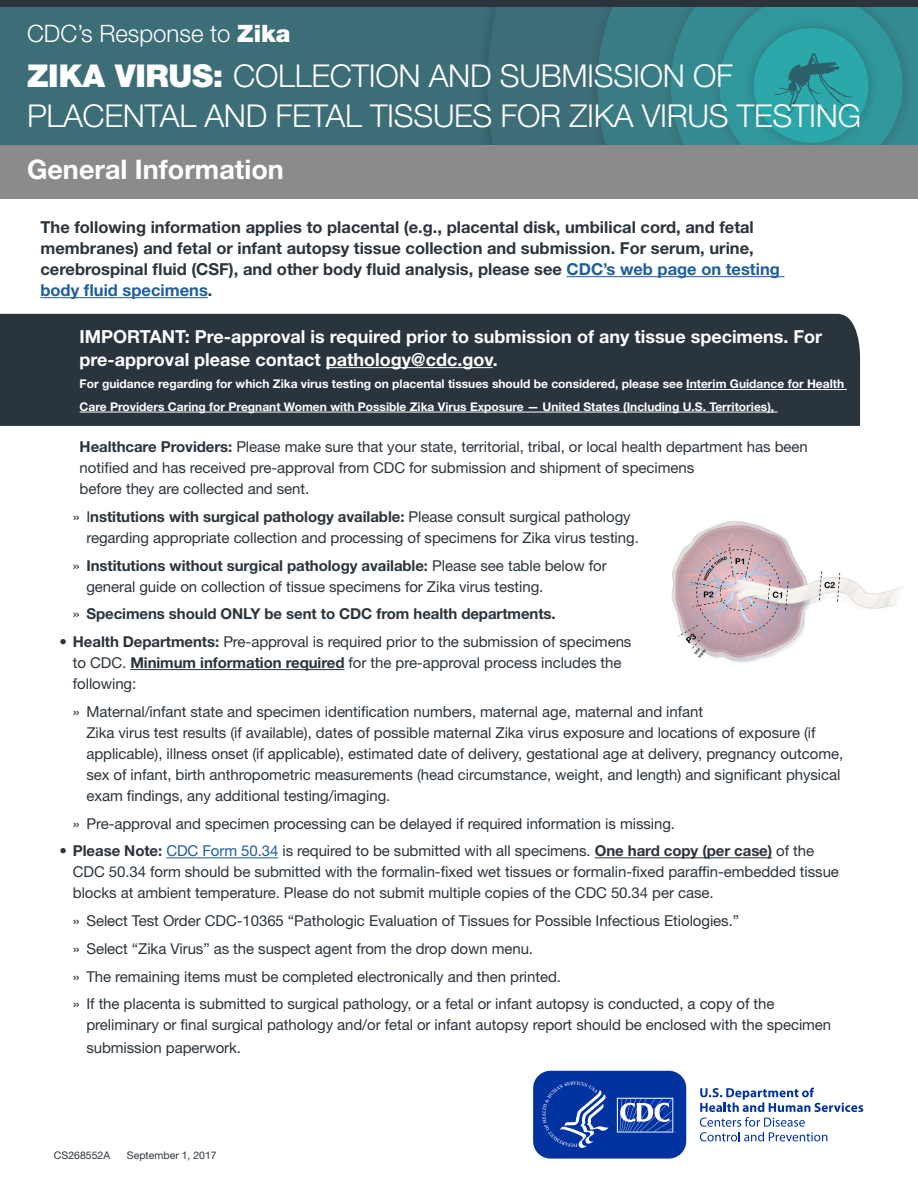
<style>
.page{position:relative;width:918px;height:1188px;background:#fff}
.page>*{position:absolute;margin:0;border:0;box-sizing:border-box;transform-origin:0 0}
.t1{font:300 31.5px/40.5px "Helvetica Neue LT Std";letter-spacing:-.01em;color:#fff}
.Subtitle{font:700 27px "Helvetica Neue LT Std";color:#fff}
.t2{font:300 24px "Helvetica Neue LT Std";color:#fff}
.Body{font:700 18px/22.5px "Helvetica Neue LT Std";color:#fff}
.Intro{font:700 16.5px/21px "Helvetica Neue LT Std";color:#2a343d}
.t3{font:15px/21px "Helvetica Neue LT Std";letter-spacing:-.005em;color:#2a343d}
.t4{font:700 15px "Helvetica Neue LT Std";letter-spacing:-.005em;color:#2a343d}
.Body-2{font:700 12px/22.5px "Helvetica Neue LT Std";color:#fff}
.t5{font:10.5px "Helvetica Neue LT Std";color:#2a343d}
.s1{font-weight:900}
.s2{color:#1f5e9d}
.s3{font-weight:700}
.s4{font-weight:400}
</style>
<div class="page">
<div style="left:0;top:314px;width:860px;height:112px;background:#2a343d"></div>
<div style="left:0;top:0;width:918px;height:163px;background:#3d6e77"></div>
<div style="left:598px;top:7px;width:60px;height:138px;background:#397c83"></div>
<svg style="left:658px;top:7px;width:260px;height:138px;background:#309297"></svg>
<div style="left:0;top:0;width:918px;height:7px;background:#2b333c"></div>
<div style="left:0;top:145px;width:918px;height:54px;background:#8b8b8b"></div>
<hr style="left:567px;top:276px;width:217px;height:1px;background:#1f5e9d">
<hr style="left:40px;top:297px;width:168px;height:1px;background:#1f5e9d">
<hr style="left:326px;top:367px;width:167px;height:1px;background:#fff">
<hr style="left:686px;top:389px;width:161px;height:1px;background:#fff">
<hr style="left:80px;top:412px;width:698px;height:1px;background:#fff">
<hr style="left:130px;top:669px;width:215px;height:1px;background:#2a343d">
<hr style="left:166px;top:857px;width:112px;height:1px;background:#1f5e9d">
<hr style="left:595px;top:857px;width:177px;height:1px;background:#2a343d">
<img style="left:671px;top:521px;width:231px;height:142px">
<svg style="left:700px;top:1088px;width:163px;height:53px"></svg>
<svg style="left:533px;top:1070px;width:154px;height:89px;background:#234ead"></svg>
<p class="t2" style="left:27px;top:19px;width:265px">CDC’s Response to <span class="s1">Zika</span></p>
<p class="t1" style="left:27px;top:55px;width:836px"><span class="s1">ZIKA VIRUS:</span> COLLECTION AND SUBMISSION OF<br>PLACENTAL AND FETAL TISSUES FOR ZIKA VIRUS TESTING</p>
<p class="Subtitle" style="left:27px;top:153px;width:258px">General Information</p>
<p class="Intro" style="left:40px;top:216px;width:741px">The following information applies to placental (e.g., placental disk, umbilical cord, and fetal membranes) and fetal or infant autopsy tissue collection and submission. For serum, urine, cerebrospinal fluid (CSF), and other body fluid analysis, please see <span class="s2">CDC’s web page on testing body fluid specimens</span>.</p>
<p class="Body" style="left:80px;top:325px;width:744px">IMPORTANT: Pre-approval is required prior to submission of any tissue specimens. For pre-approval please contact pathology@cdc.gov.</p>
<p class="Body-2" style="left:80px;top:373px;width:766px">For guidance regarding for which Zika virus testing on placental tissues should be considered, please see Interim Guidance for Health<br>Care Providers Caring for Pregnant Women with Possible Zika Virus Exposure — United States (Including U.S. Territories),</p>
<h2 class="t3" style="left:80px;top:436px;width:730px"><span class="s3">Healthcare Providers:</span> Please make sure that your state, territorial, tribal, or local health department has been notified and has received pre-approval from CDC for submission and shipment of specimens<br>before they are collected and sent.</h2>
<p class="t3" style="left:86px;top:506px;width:554px;text-indent:-14px">» I<span class="s3">nstitutions with surgical pathology available:</span> Please consult surgical pathology regarding appropriate collection and processing of specimens for Zika virus testing.</p>
<p class="t3" style="left:86px;top:555px;width:522px;text-indent:-14px">» <span class="s3">Institutions without surgical pathology available:</span> Please see table below for general guide on collection of tissue specimens for Zika virus testing.</p>
<p class="t4" style="left:73px;top:605px;width:484px"><span class="s4">»</span> Specimens should ONLY be sent to CDC from health departments.</p>
<p class="t3" style="left:73px;top:631px;width:560px;text-indent:-14px"><span class="s3">• Health Departments:</span> Pre-approval is required prior to the submission of specimens to CDC. <span class="s3">Minimum information required</span> for the pre-approval process includes the following:</p>
<p class="t3" style="left:86px;top:701px;width:758px;text-indent:-14px">» Maternal/infant state and specimen identification numbers, maternal age, maternal and infant<br>Zika virus test results (if available), dates of possible maternal Zika virus exposure and locations of exposure (if applicable), illness onset (if applicable), estimated date of delivery, gestational age at delivery, pregnancy outcome, sex of infant, birth anthropometric measurements (head circumstance, weight, and length) and significant physical exam findings, any additional testing/imaging.</p>
<p class="t3" style="left:73px;top:813px;width:604px">» Pre-approval and specimen processing can be delayed if required information is missing.</p>
<p class="t3" style="left:73px;top:840px;width:768px;text-indent:-14px"><span class="s3">• Please Note:</span> <span class="s2">CDC Form 50.34</span> is required to be submitted with all specimens. <span class="s3">One hard copy (per case)</span> of the<br>CDC 50.34 form should be submitted with the formalin-fixed wet tissues or formalin-fixed paraffin-embedded tissue blocks at ambient temperature. Please do not submit multiple copies of the CDC 50.34 per case.</p>
<p class="t3" style="left:73px;top:910px;width:668px">» Select Test Order CDC-10365 “Pathologic Evaluation of Tissues for Possible Infectious Etiologies.”</p>
<p class="t3" style="left:73px;top:938px;width:462px">» Select “Zika Virus” as the suspect agent from the drop down menu.</p>
<p class="t3" style="left:73px;top:966px;width:490px">» The remaining items must be completed electronically and then printed.</p>
<p class="t3" style="left:86px;top:993px;width:746px;text-indent:-14px">» If the placenta is submitted to surgical pathology, or a fetal or infant autopsy is conducted, a copy of the preliminary or final surgical pathology and/or fetal or infant autopsy report should be enclosed with the specimen</p>
<p class="t3" style="left:86px;top:1037px;width:156px">submission paperwork.</p>
<p class="t5" style="left:54px;top:1149px;width:58px">CS268552A</p>
<p class="t5" style="left:127px;top:1149px;width:91px">September 1, 2017</p>
</div>
